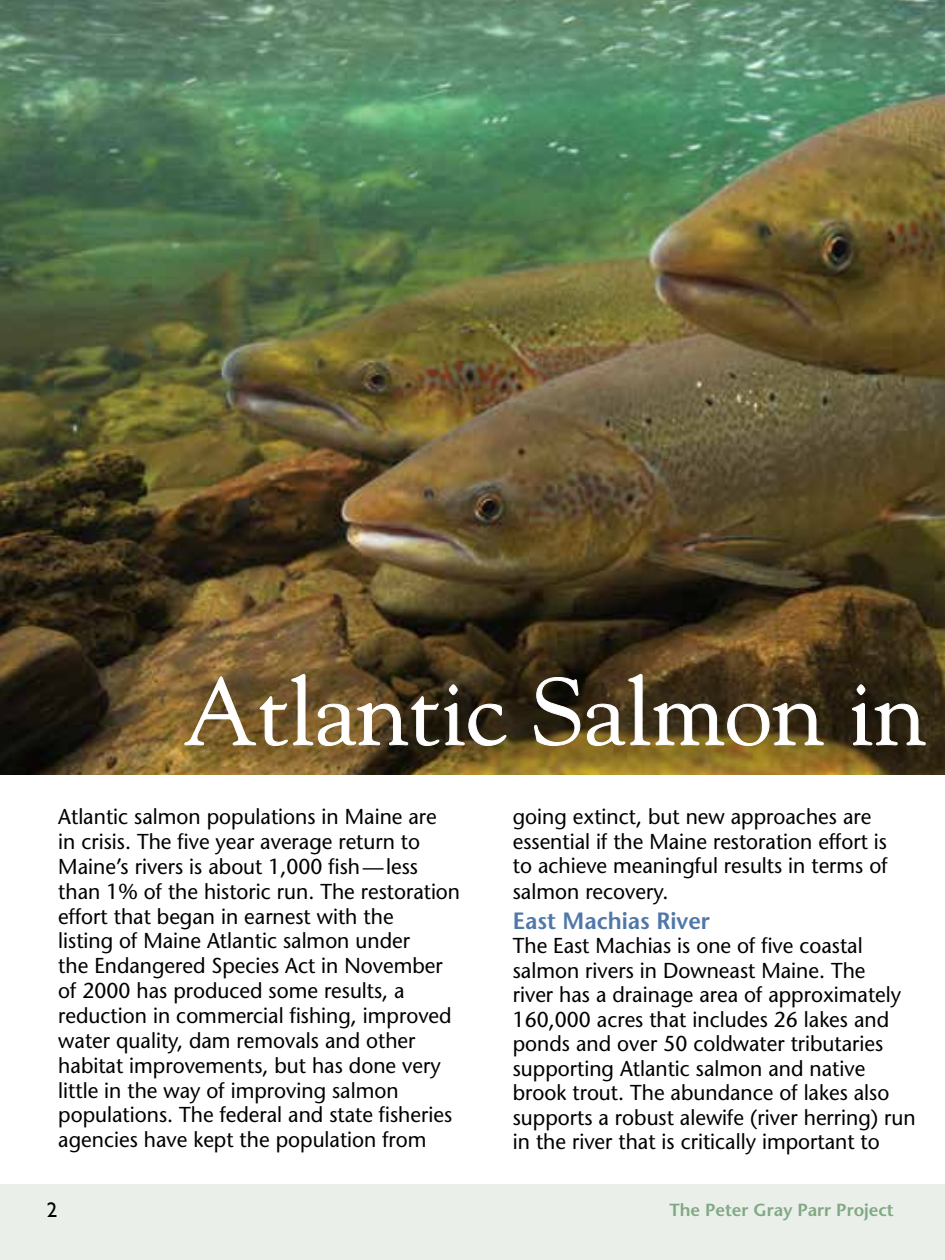
<style>
.page{position:relative;width:945px;height:1260px;background:#fff}
.page>*{position:absolute;margin:0;border:0;box-sizing:border-box;transform-origin:0 0}
.t1{font:94.15px "Goudy";color:#fff}
.t2{font:600 23.45px "Stone Sans";color:#4f77a8}
.t3{font:21.53px/24.8px "Stone Sans";color:#000}
.t4{font:21px "Gill Sans";color:#000}
.t5{font:600 17.5px "Stone Sans";color:#80a883}
</style>
<div class="page">
<div style="left:0;top:1184px;width:945px;height:76px;background:#eaefea"></div>
<img style="left:0;top:0;width:945px;height:775px">
<svg style="left:181px;top:662px;width:764px;height:110px;background:#624c1f"></svg>
<svg style="left:184px;top:674px;width:322px;height:72px;background:#675332"></svg>
<svg style="left:534px;top:677px;width:46px;height:69px;background:#463d2a"></svg>
<svg style="left:587px;top:674px;width:237px;height:72px;background:#55462a"></svg>
<svg style="left:852px;top:684px;width:74px;height:61px;background:#3b3324"></svg>
<h1 class="t1" style="left:184px;top:653px;width:744px">Atlantic Salmon in</h1>
<p class="t3" style="left:58px;top:804px;width:403px">Atlantic salmon populations in Maine are<br>in crisis. The five year average return to Maine’s rivers is about 1,000 fish—less than 1% of the historic run. The restoration effort that began in earnest with the<br>listing of Maine Atlantic salmon under<br>the Endangered Species Act in November of 2000 has produced some results, a reduction in commercial fishing, improved water quality, dam removals and other habitat improvements, but has done very little in the way of improving salmon populations. The federal and state fisheries agencies have kept the population from</p>
<p class="t3" style="left:513px;top:804px;width:376px">going extinct, but new approaches are essential if the Maine restoration effort is to achieve meaningful results in terms of salmon recovery.</p>
<p class="t2" style="left:513px;top:906px;width:199px">East Machias River</p>
<p class="t3" style="left:513px;top:933px;width:404px">The East Machias is one of five coastal salmon rivers in Downeast Maine. The<br>river has a drainage area of approximately 160,000 acres that includes 26 lakes and ponds and over 50 coldwater tributaries supporting Atlantic salmon and native brook trout. The abundance of lakes also supports a robust alewife (river herring) run in the river that is critically important to</p>
<p class="t4" style="left:47px;top:1197px;width:12px">2</p>
<p class="t5" style="left:669px;top:1199px;width:226px">The Peter Gray Parr Project</p>
</div>
